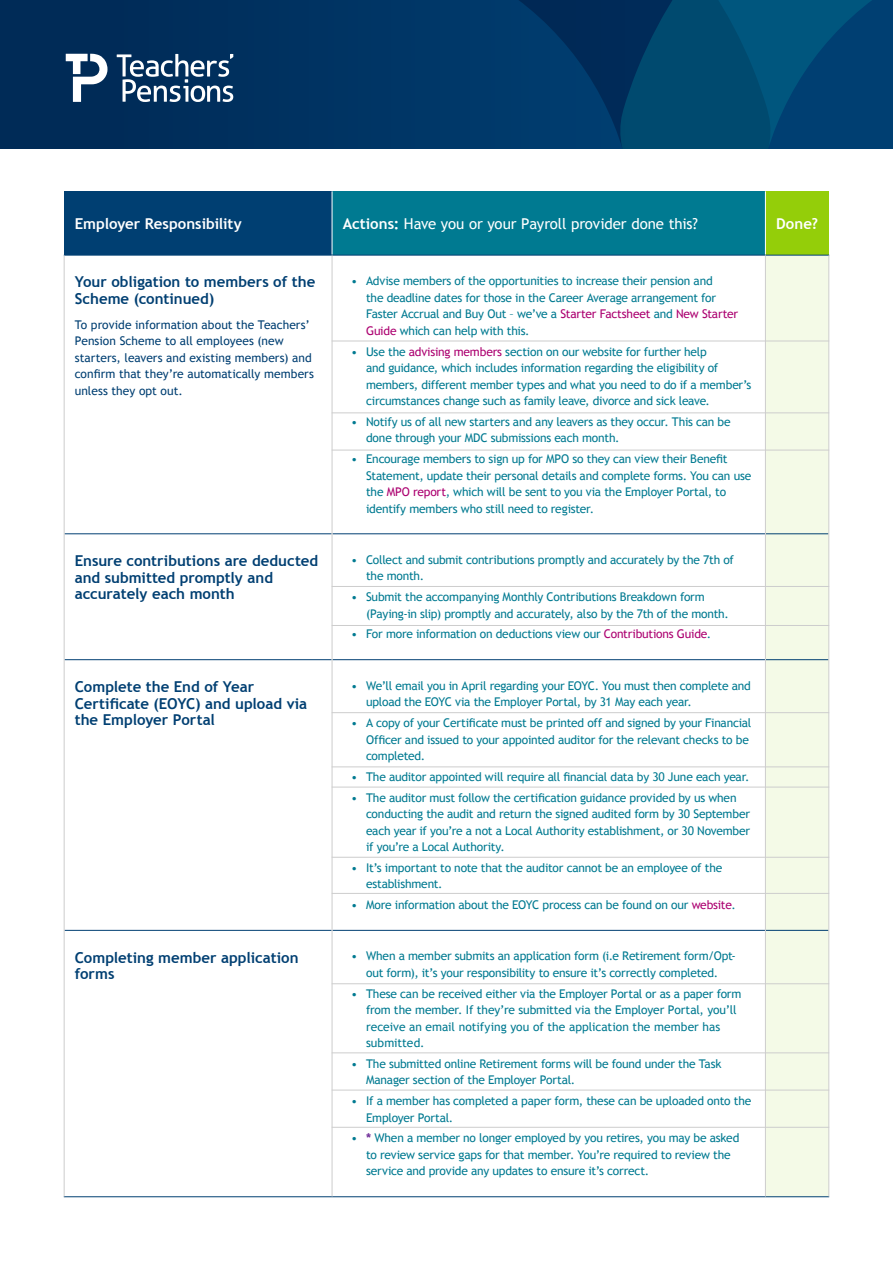
<style>
.page{position:relative;width:893px;height:1263px;background:#fff}
.page>*{position:absolute;margin:0;border:0;box-sizing:border-box;transform-origin:0 0}
.t1{font:700 15px/16.5px "Trebuchet MS";color:#003f72}
.t2{font:15px "Trebuchet MS";letter-spacing:-.005em;color:#fff}
.t3{font:700 15px "Trebuchet MS";color:#fff}
.t4{font:12px/16.5px "Trebuchet MS";letter-spacing:-.015em;color:#007a91}
.t5{font:12px/16.5px "Trebuchet MS";color:#003f72}
.s1{font-weight:700}
.s2{color:#ac0070}
.s3{font-weight:700;color:#702e99}
</style>
<div class="page">
<svg style="left:0;top:0;width:893px;height:149px;background:#003866"></svg>
<svg style="left:66px;top:54px;width:41px;height:48px"></svg>
<svg style="left:117px;top:54px;width:116px;height:48px"></svg>
<div style="left:64px;top:191px;width:268px;height:64px;background:#003f72"></div>
<div style="left:332px;top:191px;width:433px;height:64px;background:#007a91"></div>
<div style="left:765px;top:191px;width:64px;height:64px;background:#94ce09"></div>
<div style="left:766px;top:256px;width:62px;height:940px;background:#f4fae7"></div>
<hr style="left:332px;top:191px;width:1px;height:64px;background:#fff">
<hr style="left:765px;top:191px;width:1px;height:64px;background:#fff">
<hr style="left:64px;top:255px;width:268px;height:1px;background:#003f72">
<hr style="left:65px;top:533px;width:267px;height:1px;background:#003f72">
<hr style="left:65px;top:659px;width:267px;height:1px;background:#003f72">
<hr style="left:65px;top:930px;width:267px;height:1px;background:#003f72">
<hr style="left:64px;top:1196px;width:268px;height:1px;background:#003f72">
<hr style="left:332px;top:255px;width:433px;height:1px;background:#003f72">
<hr style="left:332px;top:533px;width:433px;height:1px;background:#003f72">
<hr style="left:332px;top:659px;width:433px;height:1px;background:#003f72">
<hr style="left:332px;top:930px;width:433px;height:1px;background:#003f72">
<hr style="left:332px;top:1196px;width:433px;height:1px;background:#003f72">
<hr style="left:765px;top:255px;width:64px;height:1px;background:#003f72">
<hr style="left:766px;top:533px;width:62px;height:1px;background:#003f72">
<hr style="left:766px;top:659px;width:62px;height:1px;background:#003f72">
<hr style="left:766px;top:930px;width:62px;height:1px;background:#003f72">
<hr style="left:765px;top:1196px;width:64px;height:1px;background:#003f72">
<hr style="left:64px;top:255px;width:1px;height:279px;background:#cdcdcd">
<hr style="left:64px;top:534px;width:1px;height:126px;background:#cdcdcd">
<hr style="left:64px;top:660px;width:1px;height:270px;background:#cdcdcd">
<hr style="left:64px;top:930px;width:1px;height:266px;background:#cdcdcd">
<hr style="left:332px;top:255px;width:1px;height:279px;background:#cdcdcd">
<hr style="left:332px;top:534px;width:1px;height:126px;background:#cdcdcd">
<hr style="left:332px;top:660px;width:1px;height:270px;background:#cdcdcd">
<hr style="left:332px;top:930px;width:1px;height:266px;background:#cdcdcd">
<hr style="left:765px;top:255px;width:1px;height:279px;background:#cdcdcd">
<hr style="left:765px;top:534px;width:1px;height:126px;background:#cdcdcd">
<hr style="left:765px;top:660px;width:1px;height:270px;background:#cdcdcd">
<hr style="left:765px;top:930px;width:1px;height:266px;background:#cdcdcd">
<hr style="left:828px;top:255px;width:1px;height:279px;background:#cdcdcd">
<hr style="left:828px;top:534px;width:1px;height:126px;background:#cdcdcd">
<hr style="left:828px;top:660px;width:1px;height:270px;background:#cdcdcd">
<hr style="left:828px;top:930px;width:1px;height:266px;background:#cdcdcd">
<hr style="left:332px;top:341px;width:497px;height:1px;background:#cdcdcd">
<hr style="left:332px;top:412px;width:497px;height:1px;background:#cdcdcd">
<hr style="left:332px;top:450px;width:497px;height:1px;background:#cdcdcd">
<hr style="left:332px;top:586px;width:497px;height:1px;background:#cdcdcd">
<hr style="left:332px;top:625px;width:497px;height:1px;background:#cdcdcd">
<hr style="left:332px;top:712px;width:497px;height:1px;background:#cdcdcd">
<hr style="left:332px;top:766px;width:497px;height:1px;background:#cdcdcd">
<hr style="left:332px;top:787px;width:497px;height:1px;background:#cdcdcd">
<hr style="left:332px;top:857px;width:497px;height:1px;background:#cdcdcd">
<hr style="left:332px;top:893px;width:497px;height:1px;background:#cdcdcd">
<hr style="left:332px;top:983px;width:497px;height:1px;background:#cdcdcd">
<hr style="left:332px;top:1052px;width:497px;height:1px;background:#cdcdcd">
<hr style="left:332px;top:1090px;width:497px;height:1px;background:#cdcdcd">
<hr style="left:332px;top:1127px;width:497px;height:1px;background:#cdcdcd">
<p class="t3" style="left:75px;top:214px;width:168px">Employer Responsibility</p>
<p class="t2" style="left:343px;top:215px;width:357px"><span class="s1">Actions:</span> Have you or your Payroll provider done this?</p>
<p class="t3" style="left:776px;top:214px;width:43px">Done?</p>
<p class="t1" style="left:75px;top:274px;width:242px">Your obligation to members of the<br>Scheme (continued)</p>
<p class="t5" style="left:75px;top:317px;width:241px">To provide information about the Teachers’ Pension Scheme to all employees (new starters, leavers and existing members) and confirm that they’re automatically members unless they opt out.</p>
<p class="t4" style="left:366px;top:273px;width:374px;text-indent:-15px">• Advise members of the opportunities to increase their pension and<br>the deadline dates for those in the Career Average arrangement for Faster Accrual and Buy Out – we’ve a <span class="s2">Starter Factsheet</span> and <span class="s2">New Starter Guide</span> which can help with this.</p>
<p class="t4" style="left:366px;top:343px;width:387px;text-indent:-15px">• Use the <span class="s2">advising members</span> section on our website for further help<br>and guidance, which includes information regarding the eligibility of members, different member types and what you need to do if a member’s circumstances change such as family leave, divorce and sick leave.</p>
<p class="t4" style="left:366px;top:413px;width:366px;text-indent:-15px">• Notify us of all new starters and any leavers as they occur. This can be done through your MDC submissions each month.</p>
<p class="t4" style="left:366px;top:451px;width:387px;text-indent:-15px">• Encourage members to sign up for MPO so they can view their Benefit Statement, update their personal details and complete forms. You can use the <span class="s2">MPO report</span>, which will be sent to you via the Employer Portal, to identify members who still need to register.</p>
<p class="t1" style="left:75px;top:552px;width:245px">Ensure contributions are deducted and submitted promptly and accurately each month</p>
<p class="t4" style="left:366px;top:552px;width:369px;text-indent:-15px">• Collect and submit contributions promptly and accurately by the 7th of the month.</p>
<p class="t4" style="left:366px;top:589px;width:364px;text-indent:-15px">• Submit the accompanying Monthly Contributions Breakdown form (Paying-in slip) promptly and accurately, also by the 7th of the month.</p>
<p class="t4" style="left:351px;top:626px;width:362px">• For more information on deductions view our <span class="s2">Contributions Guide</span>.</p>
<p class="t1" style="left:75px;top:678px;width:234px">Complete the End of Year<br>Certificate (EOYC) and upload via the Employer Portal</p>
<p class="t4" style="left:366px;top:677px;width:386px;text-indent:-15px">• We’ll email you in April regarding your EOYC. You must then complete and upload the EOYC via the Employer Portal, by 31 May each year.</p>
<p class="t4" style="left:366px;top:715px;width:387px;text-indent:-15px">• A copy of your Certificate must be printed off and signed by your Financial<br>Officer and issued to your appointed auditor for the relevant checks to be completed.</p>
<p class="t4" style="left:351px;top:768px;width:400px">• The auditor appointed will require all financial data by 30 June each year.</p>
<p class="t4" style="left:366px;top:789px;width:386px;text-indent:-15px">• The auditor must follow the certification guidance provided by us when conducting the audit and return the signed audited form by 30 September each year if you’re a not a Local Authority establishment, or 30 November if you’re a Local Authority.</p>
<p class="t4" style="left:366px;top:859px;width:358px;text-indent:-15px">• It’s important to note that the auditor cannot be an employee of the establishment.</p>
<p class="t4" style="left:351px;top:897px;width:386px">• More information about the EOYC process can be found on our <span class="s2">website</span>.</p>
<p class="t1" style="left:75px;top:949px;width:225px">Completing member application forms</p>
<p class="t4" style="left:351px;top:948px;width:386px;text-align:center">• When a member submits an application form (i.e Retirement form/Opt&shy;out form), it’s your responsibility to ensure it’s correctly completed.</p>
<p class="t4" style="left:366px;top:985px;width:377px;text-indent:-15px">• These can be received either via the Employer Portal or as a paper form from the member. If they’re submitted via the Employer Portal, you’ll receive an email notifying you of the application the member has submitted.</p>
<p class="t4" style="left:366px;top:1056px;width:357px;text-indent:-15px">• The submitted online Retirement forms will be found under the Task<br>Manager section of the Employer Portal.</p>
<p class="t4" style="left:366px;top:1093px;width:387px;text-indent:-15px">• If a member has completed a paper form, these can be uploaded onto the<br>Employer Portal.</p>
<p class="t4" style="left:366px;top:1130px;width:375px;text-indent:-15px">• <span class="s3">*</span> When a member no longer employed by you retires, you may be asked to review service gaps for that member. You’re required to review the service and provide any updates to ensure it’s correct.</p>
</div>
